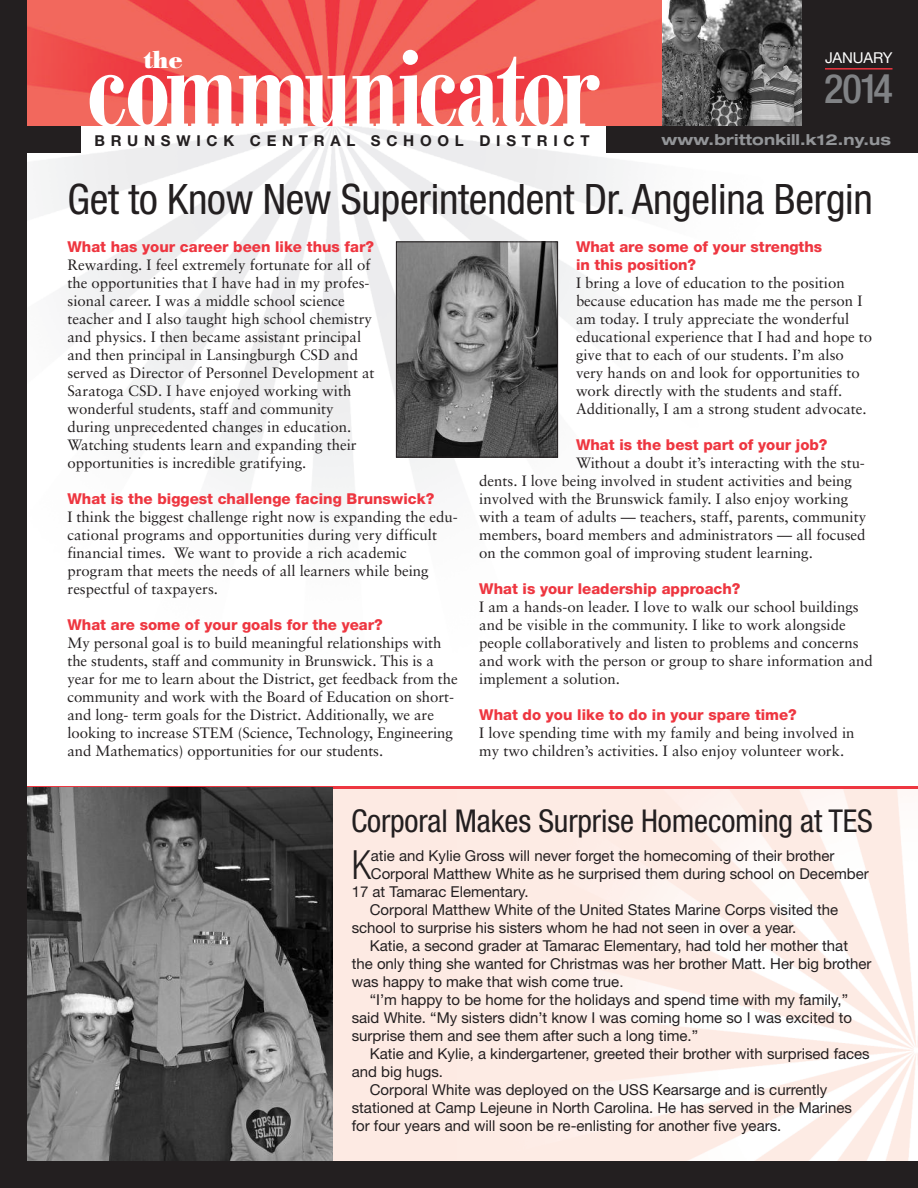
<style>
.page{position:relative;width:918px;height:1188px;background:#fff}
.page>*{position:absolute;margin:0;border:0;box-sizing:border-box;transform-origin:0 0}
.t1{font:500 condensed 108px "Bodoni BE";letter-spacing:-.02em;color:#fff}
.t2{font:condensed 42px "Helvetica Neue";letter-spacing:-.005em;color:#231f20}
.t3{font:500 condensed 40.5px "Helvetica Neue";color:#808285}
.t4{font:300 condensed 40.2px "Helvetica Neue";color:#231f20}
.t5{font:condensed 31.5px "Helvetica Neue";letter-spacing:-.005em;color:#231f20}
.t6{font:700 24px "Bodoni BE";color:#fff}
.t7{font:15px/18px "Sabon";color:#231f20}
.t8{font:15px "Helvetica Neue";color:#231f20}
.t9{font:800 15px/18px "Helvetica Neue";color:#ee3640}
.t10{font:700 15px "Helvetica Neue";letter-spacing:.38em;color:#231f20}
.t11{font:700 expanded 15px "Helvetica Neue";letter-spacing:.01em;color:#939598}
.t12{font:15px "Helvetica Neue";letter-spacing:-.01em;color:#fff}
</style>
<div class="page">
<div style="left:27px;top:788px;width:891px;height:373px;background:#fdeae3"></div>
<img style="left:601px;top:789px;width:317px;height:372px">
<img style="left:27px;top:0;width:635px;height:500px">
<img style="left:398px;top:244px;width:158px;height:212px">
<div style="left:396px;top:242px;width:162px;height:216px;border:1px solid #231f20"></div>
<div style="left:801px;top:0;width:117px;height:153px;background:#231f20"></div>
<div style="left:0;top:126px;width:81px;height:27px;background:#231f20"></div>
<div style="left:0;top:0;width:27px;height:1188px;background:#231f20"></div>
<div style="left:606px;top:126px;width:312px;height:27px;background:#231f20"></div>
<hr style="left:825px;top:68px;width:67px;height:2px;background:#ee3640">
<hr style="left:27px;top:786px;width:891px;height:3px;background:#ee3640">
<div style="left:0;top:1161px;width:918px;height:27px;background:#231f20"></div>
<img style="left:27px;top:788px;width:306px;height:373px">
<img style="left:662px;top:0;width:140px;height:126px">
<h1 class="t1" style="left:87px;top:50px;width:512px">communicator</h1>
<h3 class="t6" style="left:144px;top:50px;width:40px">the</h3>
<p class="t12" style="left:825px;top:52px;width:69px">JANUARY</p>
<h3 class="t3" style="left:824px;top:74px;width:70px">2014</h3>
<p class="t10" style="left:94px;top:135px;width:497px">BRUNSWICK CENTRAL SCHOOL DISTRICT</p>
<p class="t11" style="left:662px;top:134px;width:231px">www.brittonkill.k12.ny.us</p>
<h2 class="t2" style="left:68px;top:184px;width:807px">Get to Know New Superintendent Dr. Angelina Bergin</h2>
<p class="t9" style="left:68px;top:239px;width:308px">What has your career been like thus far?</p>
<p class="t7" style="left:67px;top:257px;width:309px">Rewarding. I feel extremely fortunate for all of the opportunities that I have had in my profes&shy;sional career. I was a middle school science teacher and I also taught high school chemistry and physics. I then became assistant principal and then principal in Lansingburgh CSD and served as Director of Personnel Development at Saratoga CSD. I have enjoyed working with wonderful students, staff and community during unprecedented changes in education.<br>Watching students learn and expanding their opportunities is incredible gratifying.</p>
<p class="t9" style="left:68px;top:491px;width:368px">What is the biggest challenge facing Brunswick?</p>
<p class="t7" style="left:67px;top:509px;width:392px">I think the biggest challenge right now is expanding the edu&shy;cational programs and opportunities during very difficult financial times. We want to provide a rich academic program that meets the needs of all learners while being respectful of taxpayers.</p>
<p class="t9" style="left:68px;top:617px;width:317px">What are some of your goals for the year?</p>
<p class="t7" style="left:67px;top:635px;width:392px">My personal goal is to build meaningful relationships with the students, staff and community in Brunswick. This is a year for me to learn about the District, get feedback from the community and work with the Board of Education on short&shy;and long- term goals for the District. Additionally, we are looking to increase STEM (Science, Technology, Engineering and Mathematics) opportunities for our students.</p>
<p class="t9" style="left:576px;top:239px;width:248px">What are some of your strengths in this position?</p>
<p class="t7" style="left:576px;top:275px;width:298px">I bring a love of education to the position because education has made me the person I am today. I truly appreciate the wonderful educational experience that I had and hope to give that to each of our students. I’m also very hands on and look for opportunities to work directly with the students and staff.<br>Additionally, I am a strong student advocate.</p>
<p class="t9" style="left:576px;top:437px;width:253px">What is the best part of your job?</p>
<p class="t7" style="left:479px;top:455px;width:388px;text-indent:97px">Without a doubt it’s interacting with the stu&shy;dents. I love being involved in student activities and being involved with the Brunswick family. I also enjoy working with a team of adults — teachers, staff, parents, community members, board members and administrators — all focused on the common goal of improving student learning.</p>
<p class="t9" style="left:479px;top:581px;width:263px">What is your leadership approach?</p>
<p class="t7" style="left:479px;top:599px;width:395px">I am a hands-on leader. I love to walk our school buildings and be visible in the community. I like to work alongside people collaboratively and listen to problems and concerns and work with the person or group to share information and implement a solution.</p>
<p class="t9" style="left:479px;top:707px;width:319px">What do you like to do in your spare time?</p>
<p class="t7" style="left:479px;top:725px;width:377px">I love spending time with my family and being involved in my two children’s activities. I also enjoy volunteer work.</p>
<h3 class="t5" style="left:351px;top:810px;width:523px">Corporal Makes Surprise Homecoming at TES</h3>
<h3 class="t4" style="left:352px;top:851px;width:21px">K</h3>
<p class="t8" style="left:371px;top:851px;width:465px">atie and Kylie Gross will never forget the homecoming of their brother</p>
<p class="t8" style="left:371px;top:869px;width:500px">Corporal Matthew White as he surprised them during school on December</p>
<p class="t8" style="left:352px;top:887px;width:178px">17 at Tamarac Elementary.</p>
<p class="t8" style="left:370px;top:905px;width:470px">Corporal Matthew White of the United States Marine Corps visited the</p>
<p class="t8" style="left:352px;top:923px;width:446px">school to surprise his sisters whom he had not seen in over a year.</p>
<p class="t8" style="left:370px;top:941px;width:480px">Katie, a second grader at Tamarac Elementary, had told her mother that</p>
<p class="t8" style="left:352px;top:959px;width:521px">the only thing she wanted for Christmas was her brother Matt. Her big brother</p>
<p class="t8" style="left:352px;top:977px;width:273px">was happy to make that wish come true.</p>
<p class="t8" style="left:370px;top:995px;width:480px">“I’m happy to be home for the holidays and spend time with my family,”</p>
<p class="t8" style="left:352px;top:1013px;width:502px">said White. “My sisters didn’t know I was coming home so I was excited to</p>
<p class="t8" style="left:352px;top:1031px;width:348px">surprise them and see them after such a long time.”</p>
<p class="t8" style="left:370px;top:1049px;width:502px">Katie and Kylie, a kindergartener, greeted their brother with surprised faces</p>
<p class="t8" style="left:352px;top:1067px;width:93px">and big hugs.</p>
<p class="t8" style="left:370px;top:1085px;width:459px">Corporal White was deployed on the USS Kearsarge and is currently</p>
<p class="t8" style="left:352px;top:1103px;width:502px">stationed at Camp Lejeune in North Carolina. He has served in the Marines</p>
<p class="t8" style="left:352px;top:1121px;width:431px">for four years and will soon be re-enlisting for another five years.</p>
</div>
